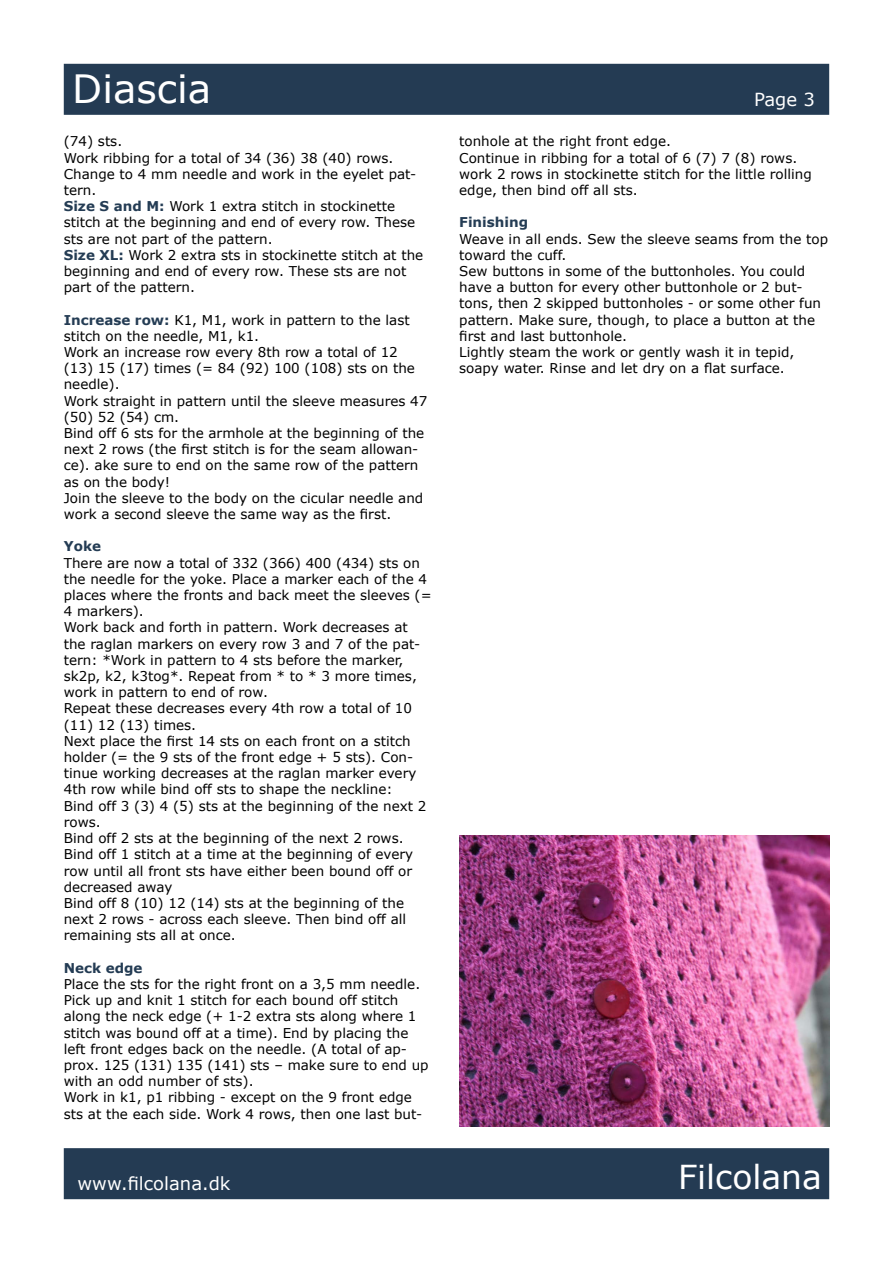
<style>
.page{position:relative;width:893px;height:1263px;background:#fff}
.page>*{position:absolute;margin:0;border:0;box-sizing:border-box;transform-origin:0 0}
.t1{font:39px "Verdana";color:#fff}
.t2{font:33px "Verdana";color:#fff}
.t3{font:18px "Verdana";color:#fff}
.t4{font:13.5px/16.2px "Verdana";color:#000}
.t5{font:700 13.5px "Verdana";color:#243c54}
.s1{font-weight:700;color:#243c54}
</style>
<div class="page">
<div style="left:64px;top:64px;width:765px;height:51px;background:#243b53;border:2px solid #243c54"></div>
<div style="left:64px;top:1148px;width:765px;height:51px;background:#243b53;border:2px solid #243c54"></div>
<img style="left:459px;top:836px;width:370px;height:291px">
<h1 class="t1" style="left:72px;top:64px;width:140px">Diascia</h1>
<p class="t4" style="left:64px;top:134px;width:361px">(74) sts.<br>Work ribbing for a total of 34 (36) 38 (40) rows.<br>Change to 4 mm needle and work in the eyelet pat&shy;tern.<br><span class="s1">Size S and M:</span> Work 1 extra stitch in stockinette stitch at the beginning and end of every row. These sts are not part of the pattern.<br><span class="s1">Size XL:</span> Work 2 extra sts in stockinette stitch at the beginning and end of every row. These sts are not part of the pattern.</p>
<p class="t4" style="left:64px;top:312px;width:365px"><span class="s1">Increase row:</span> K1, M1, work in pattern to the last stitch on the needle, M1, k1.<br>Work an increase row every 8th row a total of 12 (13) 15 (17) times (= 84 (92) 100 (108) sts on the needle).<br>Work straight in pattern until the sleeve measures 47 (50) 52 (54) cm.<br>Bind off 6 sts for the armhole at the beginning of the next 2 rows (the first stitch is for the seam allowan&shy;ce). ake sure to end on the same row of the pattern as on the body!<br>Join the sleeve to the body on the cicular needle and work a second sleeve the same way as the first.</p>
<p class="t5" style="left:64px;top:538px;width:39px">Yoke</p>
<p class="t4" style="left:64px;top:555px;width:369px">There are now a total of 332 (366) 400 (434) sts on the needle for the yoke. Place a marker each of the 4 places where the fronts and back meet the sleeves (= 4 markers).<br>Work back and forth in pattern. Work decreases at the raglan markers on every row 3 and 7 of the pat&shy;tern: *Work in pattern to 4 sts before the marker, sk2p, k2, k3tog*. Repeat from * to * 3 more times, work in pattern to end of row.<br>Repeat these decreases every 4th row a total of 10 (11) 12 (13) times.<br>Next place the first 14 sts on each front on a stitch holder (= the 9 sts of the front edge + 5 sts). Con&shy;tinue working decreases at the raglan marker every 4th row while bind off sts to shape the neckline:<br>Bind off 3 (3) 4 (5) sts at the beginning of the next 2 rows.<br>Bind off 2 sts at the beginning of the next 2 rows.<br>Bind off 1 stitch at a time at the beginning of every row until all front sts have either been bound off or decreased away<br>Bind off 8 (10) 12 (14) sts at the beginning of the next 2 rows - across each sleeve. Then bind off all remaining sts all at once.</p>
<p class="t5" style="left:64px;top:959px;width:80px">Neck edge</p>
<p class="t4" style="left:64px;top:976px;width:366px">Place the sts for the right front on a 3,5 mm needle.<br>Pick up and knit 1 stitch for each bound off stitch along the neck edge (+ 1-2 extra sts along where 1 stitch was bound off at a time). End by placing the left front edges back on the needle. (A total of ap&shy;prox. 125 (131) 135 (141) sts – make sure to end up with an odd number of sts).<br>Work in k1, p1 ribbing - except on the 9 front edge sts at the each side. Work 4 rows, then one last but-</p>
<h3 class="t3" style="left:754px;top:88px;width:62px">Page 3</h3>
<p class="t4" style="left:459px;top:134px;width:354px">tonhole at the right front edge.<br>Continue in ribbing for a total of 6 (7) 7 (8) rows. work 2 rows in stockinette stitch for the little rolling edge, then bind off all sts.</p>
<p class="t5" style="left:459px;top:214px;width:70px">Finishing</p>
<p class="t4" style="left:459px;top:231px;width:370px">Weave in all ends. Sew the sleeve seams from the top toward the cuff.<br>Sew buttons in some of the buttonholes. You could have a button for every other buttonhole or 2 but&shy;tons, then 2 skipped buttonholes - or some other fun pattern. Make sure, though, to place a button at the first and last buttonhole.<br>Lightly steam the work or gently wash it in tepid, soapy water. Rinse and let dry on a flat surface.</p>
<h3 class="t3" style="left:78px;top:1172px;width:154px">www.filcolana.dk</h3>
<h2 class="t2" style="left:678px;top:1156px;width:145px">Filcolana</h2>
</div>
